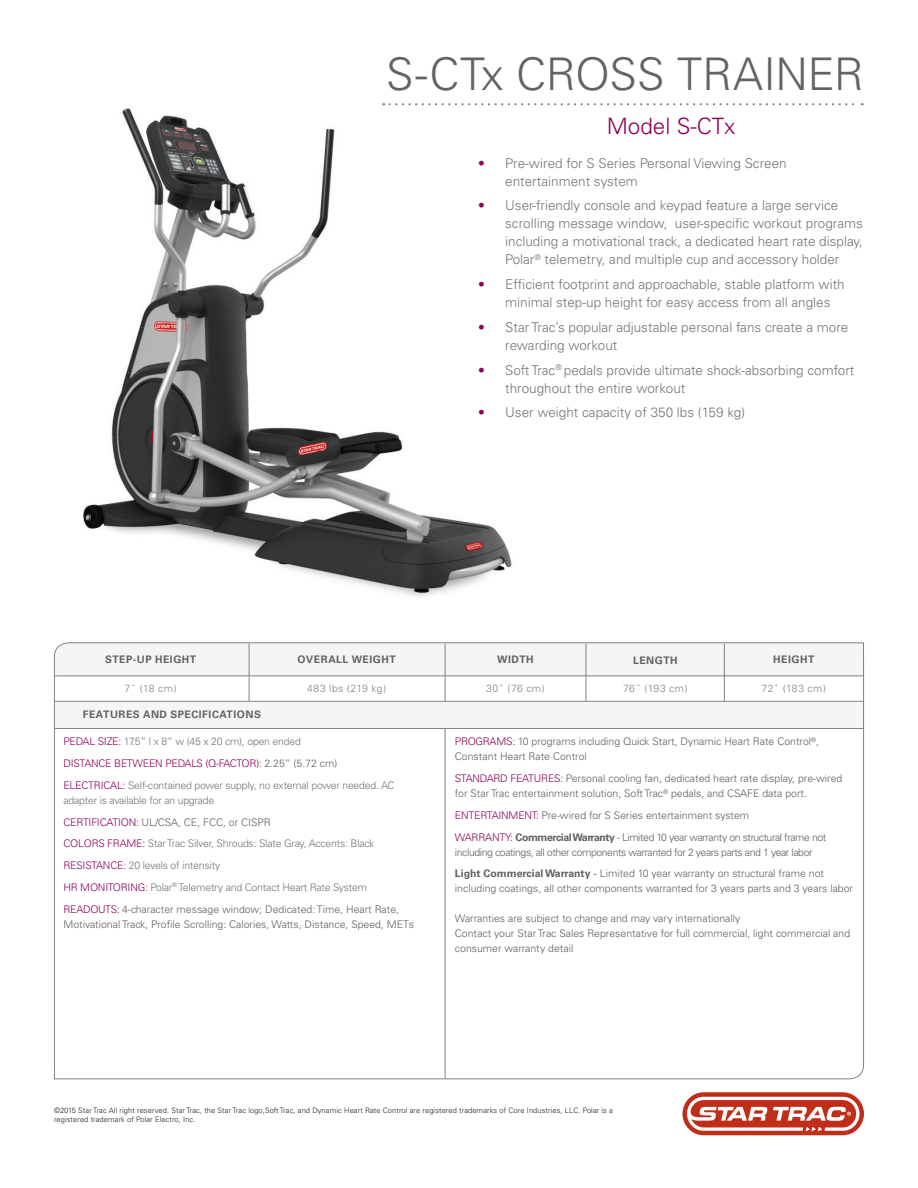
<style>
.page{position:relative;width:918px;height:1188px;background:#fff}
.page>*{position:absolute;margin:0;border:0;box-sizing:border-box;transform-origin:0 0}
.t1{font:300 45px "Univers";letter-spacing:-.01em;color:#636366}
.t2{font:300 22.5px "Univers";color:#8b0159}
.t3{font:300 13.5px/18px "Univers";color:#767575}
.t4{font:300 10.5px/15px "Univers";color:#5f5f62}
.t5{font:300 10.5px/21.8px "Univers";letter-spacing:-.02em;color:#767575}
.t6{font:300 10.5px/21.8px "Univers";letter-spacing:-.04em;color:#5f5f62}
.t7{font:300 10.5px/21.8px "Univers";letter-spacing:-.02em;color:#5f5f62}
.t8{font:700 10.35px "Univers";letter-spacing:.05em;color:#636366}
.t9{font:300 10.35px "Univers";letter-spacing:.04em;color:#808285}
.t10{font:300 7.5px/9px "Univers";letter-spacing:.01em;color:#231f20}
.s1{color:#8b0159}
.s2{color:#5f5f62}
.s3{font-weight:700}
.s4{font-weight:400}
</style>
<div class="page">
<img style="left:84px;top:103px;width:428px;height:494px">
<svg style="left:682px;top:1092px;width:182px;height:43px"></svg>
<svg style="left:390px;top:103px;width:473px;height:2px"></svg>
<svg style="left:54px;top:642px;width:810px;height:438px"></svg>
<hr style="left:445px;top:729px;width:1px;height:350px;background:#808285">
<hr style="left:55px;top:675px;width:808px;height:1px;background:#808285">
<hr style="left:55px;top:728px;width:808px;height:1px;background:#808285">
<hr style="left:55px;top:701px;width:809px;height:1px;background:#808285">
<hr style="left:724px;top:644px;width:1px;height:58px;background:#808285">
<hr style="left:586px;top:644px;width:1px;height:58px;background:#808285">
<hr style="left:445px;top:644px;width:1px;height:58px;background:#808285">
<hr style="left:249px;top:643px;width:1px;height:59px;background:#808285">
<h1 class="t1" style="left:386px;top:47px;width:479px">S-CTx CROSS TRAINER</h1>
<h2 class="t2" style="left:607px;top:112px;width:130px">Model S-CTx</h2>
<p class="t3" style="left:505px;top:154px;width:283px;text-indent:-27px"><span class="s1">•</span> Pre-wired for S Series Personal Viewing Screen entertainment system</p>
<p class="t3" style="left:505px;top:197px;width:359px;text-indent:-27px"><span class="s1">•</span> User-friendly console and keypad feature a large service scrolling message window, user-specific workout programs including a motivational track, a dedicated heart rate display, Polar<sup>®</sup> telemetry, and multiple cup and accessory holder</p>
<p class="t3" style="left:505px;top:275px;width:341px;text-indent:-27px"><span class="s1">•</span> Efficient footprint and approachable, stable platform with minimal step-up height for easy access from all angles</p>
<p class="t3" style="left:505px;top:318px;width:345px;text-indent:-27px"><span class="s1">•</span> Star Trac’s popular adjustable personal fans create a more rewarding workout</p>
<p class="t3" style="left:505px;top:361px;width:351px;text-indent:-27px"><span class="s1">•</span> Soft Trac<sup>®</sup> pedals provide ultimate shock-absorbing comfort throughout the entire workout</p>
<p class="t3" style="left:478px;top:404px;width:268px"><span class="s1">•</span> User weight capacity of 350 lbs (159 kg)</p>
<p class="t8" style="left:105px;top:653px;width:93px">STEP-UP HEIGHT</p>
<p class="t8" style="left:298px;top:653px;width:100px">OVERALL WEIGHT</p>
<p class="t9" style="left:125px;top:682px;width:53px">7˝ (18 cm)</p>
<p class="t9" style="left:307px;top:682px;width:81px">483 lbs (219 kg)</p>
<p class="t9" style="left:486px;top:682px;width:60px">30˝ (76 cm)</p>
<p class="t8" style="left:497px;top:653px;width:38px">WIDTH</p>
<p class="t8" style="left:633px;top:654px;width:46px">LENGTH</p>
<p class="t8" style="left:773px;top:653px;width:43px">HEIGHT</p>
<p class="t9" style="left:623px;top:682px;width:66px">76˝ (193 cm)</p>
<p class="t9" style="left:761px;top:682px;width:66px">72˝ (183 cm)</p>
<p class="t8" style="left:83px;top:708px;width:180px">FEATURES AND SPECIFICATIONS</p>
<p class="t5" style="left:63px;top:731px;width:333px"><span class="s1">PEDAL SIZE:</span> 17.5” l x 8” w (45 x 20 cm), open ended<br><span class="s1">DISTANCE BETWEEN PEDALS (Q-FACTOR):</span> <span class="s2">2.25” (5.72 cm)<br></span><span class="s1">ELECTRICAL:</span> Self-contained power supply, no external power needed. AC</p>
<p class="t5" style="left:63px;top:789px;width:337px">adapter is available for an upgrade<br><span class="s1">CERTIFICATION:</span> <span class="s2">UL/CSA, CE, FCC, or CISPR<br></span><span class="s1">COLORS FRAME:</span> Star Trac Silver, Shrouds: Slate Gray, Accents: Black <span class="s1">RESISTANCE:</span> 20 levels of intensity<br><span class="s1">HR MONITORING:</span> Polar<sup>®</sup> Telemetry and Contact Heart Rate System <span class="s1">READOUTS:</span> <span class="s2">4-character message window; Dedicated: Time, Heart Rate,</span></p>
<p class="t4" style="left:63px;top:916px;width:352px">Motivational Track, Profile Scrolling: Calories, Watts, Distance, Speed, METs</p>
<p class="t4" style="left:455px;top:734px;width:366px"><span class="s1">PROGRAMS:</span> 10 programs including Quick Start, Dynamic Heart Rate Control<sup>®</sup>,<br>Constant Heart Rate Control</p>
<p class="t4" style="left:455px;top:771px;width:389px"><span class="s1">STANDARD FEATURES:</span> Personal cooling fan, dedicated heart rate display, pre-wired for Star Trac entertainment solution, Soft Trac<sup>®</sup> pedals, and CSAFE data port.</p>
<p class="t7" style="left:455px;top:804px;width:373px"><span class="s1">ENTERTAINMENT:</span> Pre-wired for S Series entertainment system<br><span class="s1">WARRANTY:</span> <span class="s3">Commercial Warranty</span> - Limited 10 year warranty on structural frame not</p>
<p class="t6" style="left:455px;top:841px;width:371px">including coatings, all other components warranted for 2 years parts and 1 year labor<br><span class="s3">Light Commercial Warranty</span> <span class="s4">-</span> Limited 10 year warranty on structural frame not</p>
<p class="t4" style="left:455px;top:881px;width:400px">including coatings, all other components warranted for 3 years parts and 3 years labor</p>
<p class="t4" style="left:455px;top:911px;width:397px">Warranties are subject to change and may vary internationally<br>Contact your Star Trac Sales Representative for full commercial, light commercial and consumer warranty detail</p>
<p class="t10" style="left:54px;top:1106px;width:561px">©2015 Star Trac All right reserved. Star Trac, the Star Trac logo,Soft Trac, and Dynamic Heart Rate Control are registered trademarks of Core Industries, LLC. Polar is a registered trademark of Polar Electro, Inc.</p>
</div>
